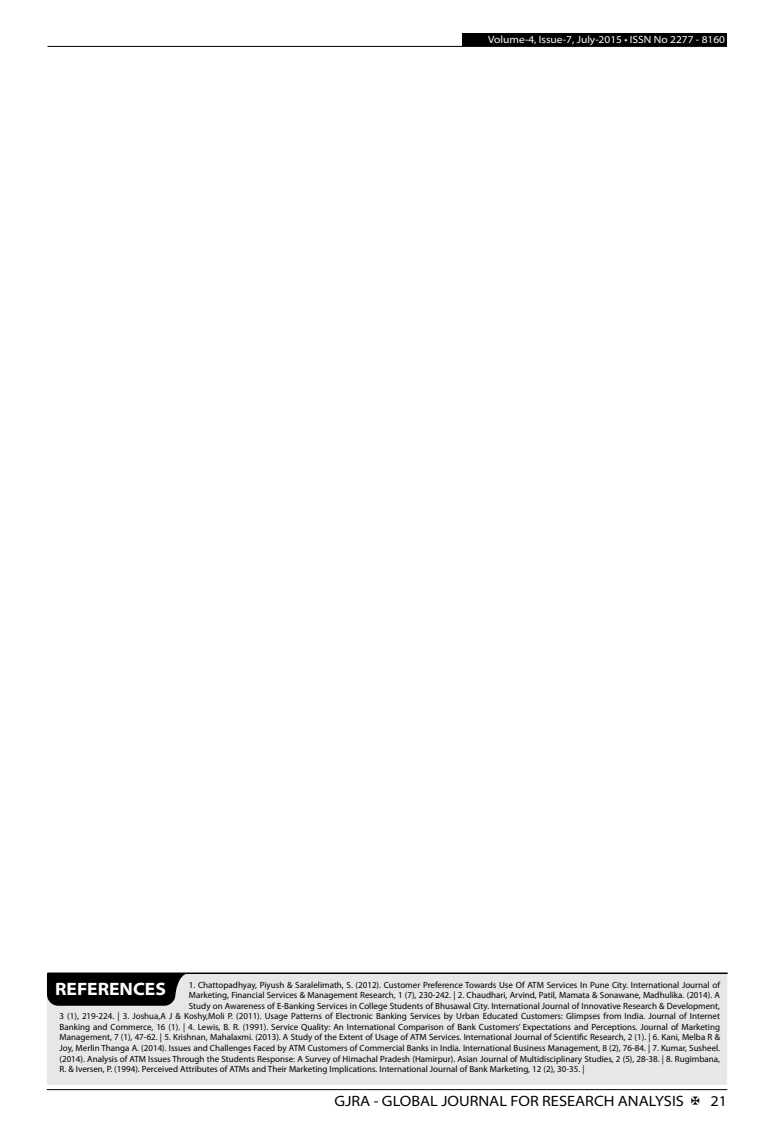
<style>
.page{position:relative;width:774px;height:1136px;background:#fff}
.page>*{position:absolute;margin:0;border:0;box-sizing:border-box;transform-origin:0 0}
.t1{font:700 semi-expanded 18px "Myriad Pro";color:#fff}
.t2{font:semi-expanded 15px "Myriad Pro";color:#000}
.t3{font:semi-expanded 10.5px "Myriad Pro";color:#fff}
.t4{font:9px "Myriad Pro";color:#000}
</style>
<div class="page">
<hr style="left:47px;top:1089px;width:680px;height:1px;background:#000">
<div style="left:462px;top:33px;width:265px;height:13px;background:#000"></div>
<hr style="left:47px;top:46px;width:680px;height:1px;background:#000">
<div style="left:47px;top:972px;width:680px;height:112px;background:#e6e7e8"></div>
<hr style="left:48px;top:972px;width:679px;height:1px;background:#000">
<svg style="left:47px;top:973px;width:142px;height:32px;background:#141414"></svg>
<p class="t3" style="left:488px;top:34px;width:238px">Volume-4, Issue-7, July-2015 • ISSN No 2277 - 8160</p>
<h1 class="t1" style="left:55px;top:978px;width:112px">REFERENCES</h1>
<p class="t4" style="left:189px;top:979px;width:533px">1. Chattopadhyay, Piyush &amp; Saralelimath, S. (2012). Customer Preference Towards Use Of ATM Services In Pune City. International Journal of</p>
<p class="t4" style="left:189px;top:990px;width:533px">Marketing, Financial Services &amp; Management Research, 1 (7), 230-242. | 2. Chaudhari, Arvind, Patil, Mamata &amp; Sonawane, Madhulika. (2014). A</p>
<p class="t4" style="left:189px;top:1000px;width:533px">Study on Awareness of E-Banking Services in College Students of Bhusawal City. International Journal of Innovative Research &amp; Development,</p>
<p class="t4" style="left:60px;top:1011px;width:662px">3 (1), 219-224. | 3. Joshua,A J &amp; Koshy,Moli P. (2011). Usage Patterns of Electronic Banking Services by Urban Educated Customers: Glimpses from India. Journal of Internet</p>
<p class="t4" style="left:60px;top:1021px;width:662px">Banking and Commerce, 16 (1). | 4. Lewis, B. R. (1991). Service Quality: An International Comparison of Bank Customers’ Expectations and Perceptions. Journal of Marketing</p>
<p class="t4" style="left:60px;top:1032px;width:662px">Management, 7 (1), 47-62. | 5. Krishnan, Mahalaxmi. (2013). A Study of the Extent of Usage of ATM Services. International Journal of Scientific Research, 2 (1). | 6. Kani, Melba R &amp;</p>
<p class="t4" style="left:60px;top:1042px;width:662px">Joy, Merlin Thanga A. (2014). Issues and Challenges Faced by ATM Customers of Commercial Banks in India. International Business Management, 8 (2), 76-84. | 7. Kumar, Susheel.</p>
<p class="t4" style="left:60px;top:1053px;width:662px">(2014). Analysis of ATM Issues Through the Students Response: A Survey of Himachal Pradesh (Hamirpur). Asian Journal of Multidisciplinary Studies, 2 (5), 28-38. | 8. Rugimbana,</p>
<p class="t4" style="left:60px;top:1063px;width:526px">R. &amp; Iversen, P. (1994). Perceived Attributes of ATMs and Their Marketing Implications. International Journal of Bank Marketing, 12 (2), 30-35. |</p>
<h2 class="t2" style="left:335px;top:1092px;width:351px">GJRA - GLOBAL JOURNAL FOR RESEARCH ANALYSIS</h2>
<h2 class="t2" style="left:710px;top:1092px;width:18px">21</h2>
</div>
